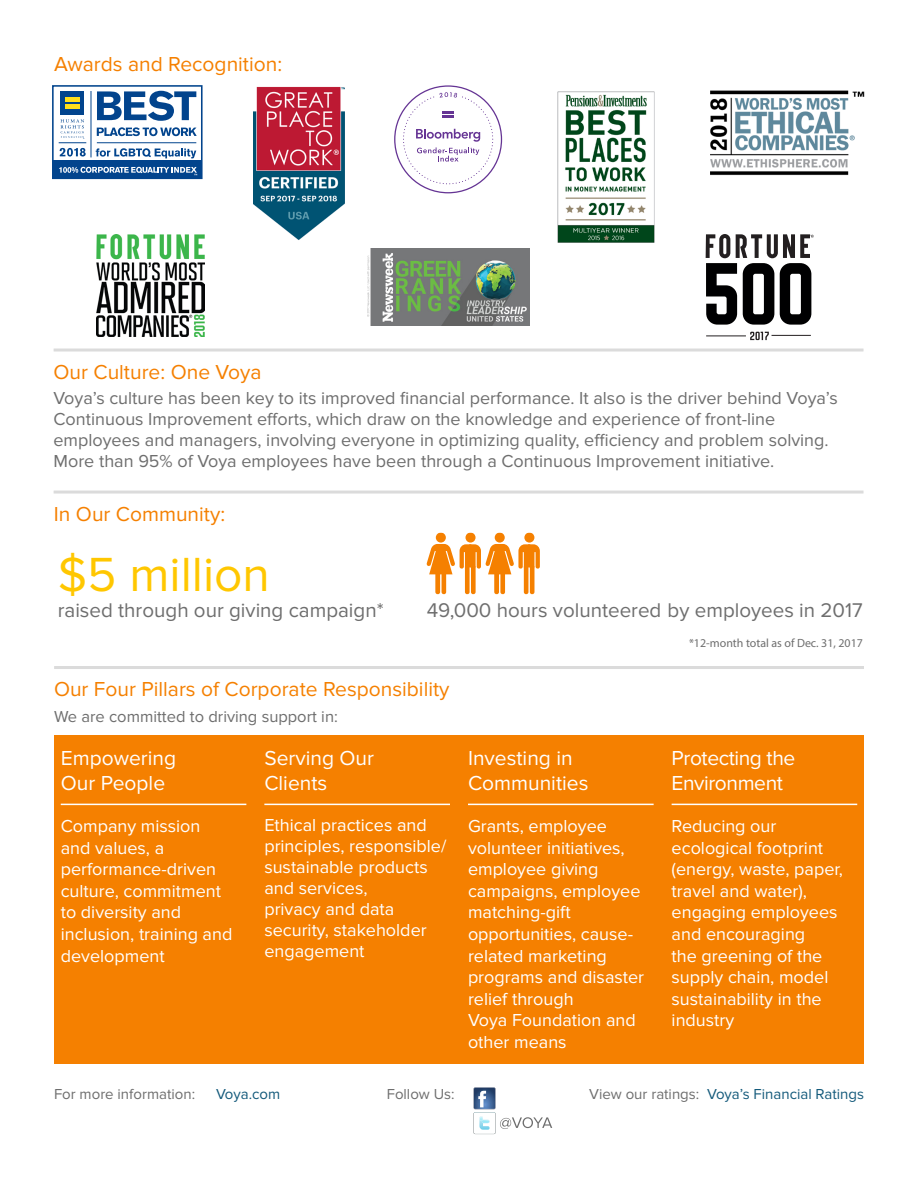
<style>
.page{position:relative;width:918px;height:1188px;background:#fff}
.page>*{position:absolute;margin:0;border:0;box-sizing:border-box;transform-origin:0 0}
.t1{font:49.65px "Proxima Nova";color:#ffc700}
.Topic_Heading{font:21px "Proxima Nova";color:#f58000}
.White_Title{font:21px/25.2px "Proxima Nova";color:#fff}
.White_Title-2{font:21px/25.2px "Proxima Nova";letter-spacing:-.02em;color:#fff}
.Orange_Title{font:21px "Proxima Nova";color:#f58000}
.t2{font:20.55px "Proxima Nova";color:#6e6e6e}
.Baisc_Paragraph_Text{font:18px/21.6px "Proxima Nova";color:#fff}
.Gray_Text{font:18px/21px "Proxima Nova";color:#6e6e6e}
.Topic_Heading-2{font:16.5px "Proxima Nova";color:#6e6e6e}
.t3{font:15px "Proxima Nova";color:#145a7b}
.t4{font:15px "Proxima Nova";color:#6e6e6e}
.t5{font:12px "Myriad Pro";color:#6e6e6e}
.s1{color:#6e6e6e}
</style>
<div class="page">
<svg style="left:54px;top:349px;width:809px;height:3px;background:#e0e0e0"></svg>
<div style="left:54px;top:735px;width:810px;height:328px;background:#f58000"></div>
<hr style="left:61px;top:804px;width:185px;height:1px;background:#fff">
<hr style="left:264px;top:804px;width:186px;height:1px;background:#fff">
<hr style="left:468px;top:804px;width:186px;height:1px;background:#fff">
<hr style="left:672px;top:804px;width:185px;height:1px;background:#fff">
<hr style="left:54px;top:666px;width:810px;height:3px;background:#dbdbdb">
<svg style="left:54px;top:491px;width:809px;height:3px;background:#e0e0e0"></svg>
<div style="left:436px;top:533px;width:10px;height:10px;background:#f58000;border-radius:50%"></div>
<div style="left:466px;top:533px;width:10px;height:10px;background:#f58000;border-radius:50%"></div>
<div style="left:495px;top:533px;width:10px;height:10px;background:#f58000;border-radius:50%"></div>
<div style="left:524px;top:533px;width:10px;height:10px;background:#f58000;border-radius:50%"></div>
<svg style="left:426px;top:544px;width:114px;height:51px"></svg>
<svg style="left:474px;top:1087px;width:78px;height:47px"></svg>
<svg style="left:394px;top:85px;width:108px;height:108px"></svg>
<hr style="left:706px;top:336px;width:40px;height:1px;background:#231f20">
<hr style="left:772px;top:335px;width:39px;height:1px;background:#231f20">
<svg style="left:750px;top:332px;width:19px;height:8px"></svg>
<svg style="left:706px;top:234px;width:108px;height:91px"></svg>
<div style="left:52px;top:85px;width:151px;height:94px;border:2px solid #02448d"></div>
<hr style="left:91px;top:91px;width:1px;height:66px;background:#02448d">
<hr style="left:97px;top:142px;width:99px;height:1px;background:#02448d">
<div style="left:52px;top:160px;width:149px;height:19px;background:#02448d"></div>
<svg style="left:97px;top:91px;width:99px;height:30px"></svg>
<svg style="left:97px;top:127px;width:100px;height:9px"></svg>
<svg style="left:59px;top:167px;width:138px;height:8px"></svg>
<div style="left:60px;top:91px;width:24px;height:24px;background:#02448d"></div>
<div style="left:65px;top:97px;width:14px;height:5px;background:#ffdf1b"></div>
<hr style="left:65px;top:105px;width:14px;height:4px;background:#ffdf1b">
<svg style="left:59px;top:119px;width:27px;height:38px"></svg>
<svg style="left:96px;top:148px;width:100px;height:10px"></svg>
<img style="left:253px;top:86px;width:92px;height:154px">
<img style="left:367px;top:248px;width:162px;height:78px">
<img style="left:557px;top:91px;width:98px;height:152px">
<img style="left:96px;top:234px;width:108px;height:102px">
<img style="left:710px;top:90px;width:155px;height:86px">
<p class="Topic_Heading" style="left:54px;top:52px;width:230px">Awards and Recognition:</p>
<p class="Orange_Title" style="left:53px;top:360px;width:210px">Our Culture: One Voya</p>
<p class="Gray_Text" style="left:53px;top:388px;width:786px">Voya’s culture has been key to its improved financial performance. It also is the driver behind Voya’s Continuous Improvement efforts, which draw on the knowledge and experience of front-line employees and managers, involving everyone in optimizing quality, efficiency and problem solving.<br>More than 95% of Voya employees have been through a Continuous Improvement initiative.</p>
<p class="Topic_Heading" style="left:54px;top:502px;width:173px">In Our Community:</p>
<p class="t1" style="left:58px;top:545px;width:214px">$5 million</p>
<p class="t2" style="left:58px;top:598px;width:328px">raised through our giving campaign*</p>
<p class="t2" style="left:427px;top:598px;width:438px">49,000 hours volunteered by employees in 2017</p>
<p class="Topic_Heading" style="left:54px;top:677px;width:397px">Our Four Pillars of Corporate Responsibility</p>
<p class="Topic_Heading-2" style="left:54px;top:707px;width:285px">We are committed to driving support in:</p>
<p class="White_Title" style="left:61px;top:746px;width:117px">Empowering<br>Our People</p>
<p class="Baisc_Paragraph_Text" style="left:61px;top:815px;width:173px">Company mission and values, a performance-driven culture, commitment to diversity and inclusion, training and development</p>
<p class="White_Title" style="left:264px;top:746px;width:111px">Serving Our<br>Clients</p>
<p class="Baisc_Paragraph_Text" style="left:264px;top:815px;width:184px;line-height:21px">Ethical practices and principles, responsible/ sustainable products and services,<br>privacy and data security, stakeholder engagement</p>
<p class="White_Title" style="left:468px;top:746px;width:122px">Investing in<br>Communities</p>
<p class="Baisc_Paragraph_Text" style="left:468px;top:815px;width:178px">Grants, employee volunteer initiatives, employee giving campaigns, employee matching-gift opportunities, cause&shy;related marketing programs and disaster relief through<br>Voya Foundation and other means</p>
<p class="t5" style="left:689px;top:635px;width:175px">*12-month total as of Dec. 31, 2017</p>
<p class="White_Title-2" style="left:672px;top:746px;width:125px">Protecting the<br>Environment</p>
<p class="Baisc_Paragraph_Text" style="left:672px;top:815px;width:173px">Reducing our ecological footprint (energy, waste, paper, travel and water), engaging employees and encouraging<br>the greening of the supply chain, model sustainability in the industry</p>
<p class="t4" style="left:54px;top:1086px;width:143px">For more information:</p>
<p class="t3" style="left:216px;top:1086px;width:66px">Voya.com</p>
<p class="t4" style="left:387px;top:1086px;width:69px">Follow Us:</p>
<p class="t3" style="left:589px;top:1086px;width:276px"><span class="s1">View our ratings:</span> Voya’s Financial Ratings</p>
</div>
